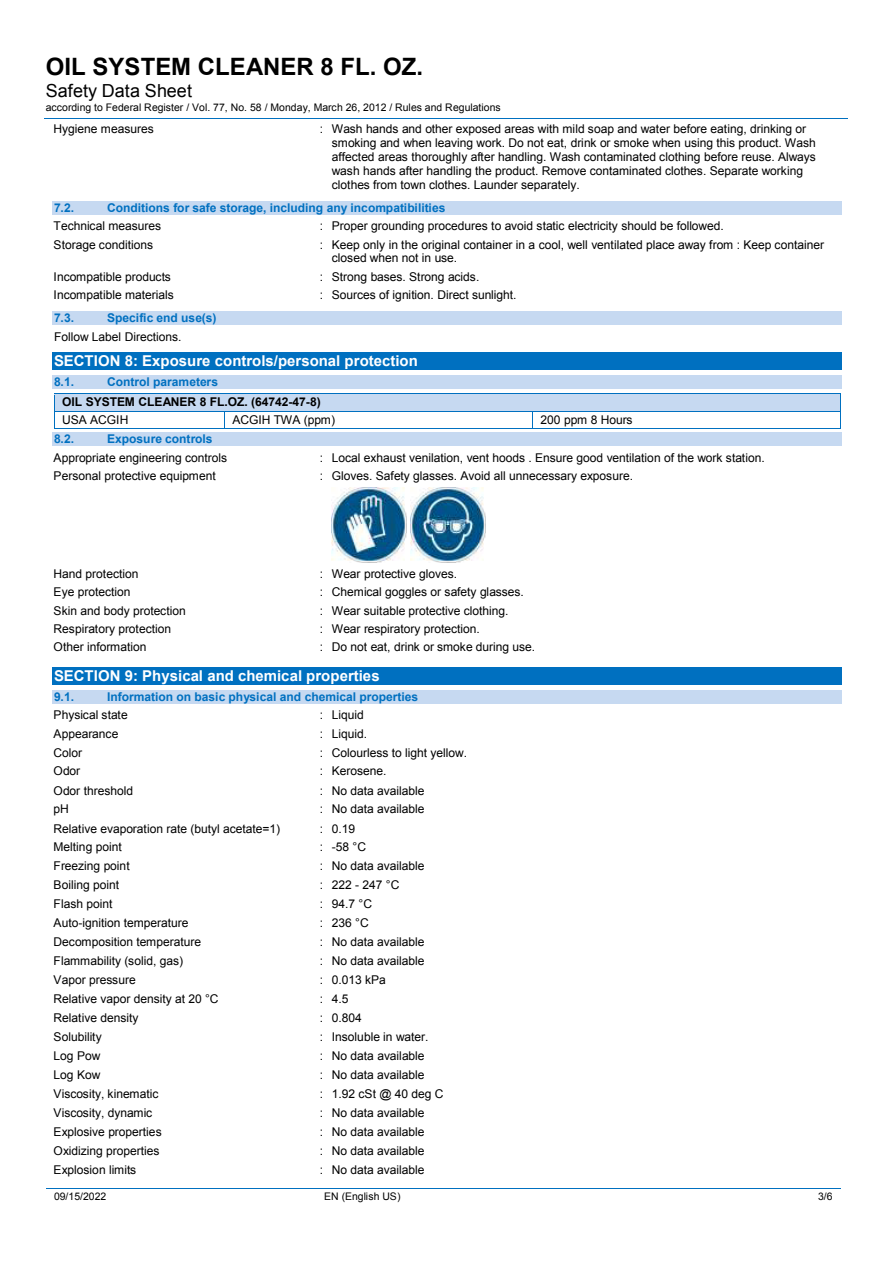
<style>
.page{position:relative;width:893px;height:1263px;background:#fff}
.page>*{position:absolute;margin:0;border:0;box-sizing:border-box;transform-origin:0 0}
.t1{font:700 24px "Arial";color:#000}
.t2{font:18px "Arial";color:#000}
.t3{font:700 15px "Arial";color:#fff}
.t4{font:12px/13.8px "Arial";letter-spacing:-.005em;color:#000}
.t5{font:700 12px "Arial";color:#0070c0}
.t6{font:700 12px "Arial";letter-spacing:-.005em;color:#000}
.t7{font:10.5px "Arial";letter-spacing:-.005em;color:#000}
</style>
<div class="page">
<hr style="left:45px;top:118px;width:803px;height:1px;background:#0070c0">
<hr style="left:46px;top:1188px;width:210px;height:1px;background:#0070c0">
<hr style="left:257px;top:1188px;width:212px;height:1px;background:#0070c0">
<hr style="left:470px;top:1188px;width:297px;height:1px;background:#0070c0">
<hr style="left:767px;top:1188px;width:74px;height:1px;background:#0070c0">
<div style="left:52px;top:201px;width:789px;height:14px;background:#c6d9f1"></div>
<div style="left:52px;top:311px;width:789px;height:14px;background:#c6d9f1"></div>
<div style="left:52px;top:352px;width:789px;height:18px;background:#0070c0"></div>
<div style="left:52px;top:375px;width:789px;height:14px;background:#c6d9f1"></div>
<div style="left:54px;top:394px;width:787px;height:17px;background:#c6d9f1"></div>
<hr style="left:54px;top:393px;width:787px;height:1px;background:#0070c0">
<hr style="left:54px;top:411px;width:170px;height:1px;background:#0070c0">
<hr style="left:225px;top:411px;width:307px;height:1px;background:#0070c0">
<hr style="left:533px;top:411px;width:308px;height:1px;background:#0070c0">
<svg style="left:54px;top:395px;width:1px;height:33px"></svg>
<hr style="left:54px;top:428px;width:170px;height:1px;background:#0070c0">
<svg style="left:224px;top:411px;width:1px;height:18px"></svg>
<hr style="left:225px;top:428px;width:307px;height:1px;background:#0070c0">
<svg style="left:532px;top:411px;width:1px;height:18px"></svg>
<hr style="left:533px;top:428px;width:308px;height:1px;background:#0070c0">
<div style="left:52px;top:433px;width:789px;height:13px;background:#c6d9f1"></div>
<img style="left:332px;top:487px;width:75px;height:75px">
<img style="left:410px;top:487px;width:75px;height:75px">
<div style="left:52px;top:668px;width:789px;height:17px;background:#0070c0"></div>
<div style="left:52px;top:690px;width:789px;height:14px;background:#c6d9f1"></div>
<h1 class="t1" style="left:46px;top:51px;width:379px">OIL SYSTEM CLEANER 8 FL. OZ.</h1>
<h2 class="t2" style="left:46px;top:79px;width:148px">Safety Data Sheet</h2>
<p class="t7" style="left:46px;top:101px;width:456px">according to Federal Register / Vol. 77, No. 58 / Monday, March 26, 2012 / Rules and Regulations</p>
<p class="t4" style="left:54px;top:122px;width:102px">Hygiene measures</p>
<p class="t4" style="left:332px;top:122px;width:486px;text-indent:-12px">: Wash hands and other exposed areas with mild soap and water before eating, drinking or smoking and when leaving work. Do not eat, drink or smoke when using this product. Wash affected areas thoroughly after handling. Wash contaminated clothing before reuse. Always wash hands after handling the product. Remove contaminated clothes. Separate working clothes from town clothes. Launder separately.</p>
<p class="t5" style="left:54px;top:200px;width:22px">7.2.</p>
<p class="t5" style="left:107px;top:200px;width:340px">Conditions for safe storage, including any incompatibilities</p>
<p class="t4" style="left:54px;top:219px;width:109px">Technical measures</p>
<p class="t4" style="left:320px;top:219px;width:405px">: Proper grounding procedures to avoid static electricity should be followed.</p>
<p class="t4" style="left:54px;top:238px;width:101px">Storage conditions</p>
<p class="t4" style="left:332px;top:238px;width:494px;text-indent:-12px">: Keep only in the original container in a cool, well ventilated place away from : Keep container closed when not in use.</p>
<p class="t4" style="left:54px;top:270px;width:119px">Incompatible products</p>
<p class="t4" style="left:320px;top:270px;width:161px">: Strong bases. Strong acids.</p>
<p class="t4" style="left:54px;top:288px;width:122px">Incompatible materials</p>
<p class="t4" style="left:320px;top:288px;width:198px">: Sources of ignition. Direct sunlight.</p>
<p class="t5" style="left:54px;top:310px;width:22px">7.3.</p>
<p class="t5" style="left:107px;top:310px;width:111px">Specific end use(s)</p>
<p class="t4" style="left:54px;top:330px;width:129px">Follow Label Directions.</p>
<p class="t3" style="left:54px;top:351px;width:366px">SECTION 8: Exposure controls/personal protection</p>
<p class="t5" style="left:54px;top:374px;width:22px">8.1.</p>
<p class="t5" style="left:107px;top:374px;width:112px">Control parameters</p>
<p class="t6" style="left:62px;top:394px;width:260px">OIL SYSTEM CLEANER 8 FL.OZ. (64742-47-8)</p>
<p class="t4" style="left:62px;top:413px;width:68px">USA ACGIH</p>
<p class="t4" style="left:232px;top:413px;width:104px">ACGIH TWA (ppm)</p>
<p class="t4" style="left:541px;top:413px;width:93px">200 ppm 8 Hours</p>
<p class="t5" style="left:54px;top:431px;width:22px">8.2.</p>
<p class="t5" style="left:107px;top:431px;width:107px">Exposure controls</p>
<p class="t4" style="left:54px;top:451px;width:175px">Appropriate engineering controls</p>
<p class="t4" style="left:320px;top:451px;width:446px">: Local exhaust venilation, vent hoods . Ensure good ventilation of the work station.</p>
<p class="t4" style="left:54px;top:469px;width:164px">Personal protective equipment</p>
<p class="t4" style="left:320px;top:469px;width:315px">: Gloves. Safety glasses. Avoid all unnecessary exposure.</p>
<p class="t4" style="left:54px;top:567px;width:86px">Hand protection</p>
<p class="t4" style="left:320px;top:567px;width:139px">: Wear protective gloves.</p>
<p class="t4" style="left:54px;top:585px;width:78px">Eye protection</p>
<p class="t4" style="left:320px;top:585px;width:205px">: Chemical goggles or safety glasses.</p>
<p class="t4" style="left:54px;top:604px;width:134px">Skin and body protection</p>
<p class="t4" style="left:320px;top:604px;width:190px">: Wear suitable protective clothing.</p>
<p class="t4" style="left:54px;top:622px;width:119px">Respiratory protection</p>
<p class="t4" style="left:320px;top:622px;width:162px">: Wear respiratory protection.</p>
<p class="t4" style="left:54px;top:640px;width:94px">Other information</p>
<p class="t4" style="left:320px;top:640px;width:217px">: Do not eat, drink or smoke during use.</p>
<p class="t3" style="left:54px;top:666px;width:327px">SECTION 9: Physical and chemical properties</p>
<p class="t5" style="left:54px;top:689px;width:22px">9.1.</p>
<p class="t5" style="left:107px;top:689px;width:313px">Information on basic physical and chemical properties</p>
<p class="t4" style="left:54px;top:708px;width:76px">Physical state</p>
<p class="t4" style="left:320px;top:708px;width:45px">: Liquid</p>
<p class="t4" style="left:54px;top:727px;width:66px">Appearance</p>
<p class="t4" style="left:320px;top:727px;width:49px">: Liquid.</p>
<p class="t4" style="left:54px;top:745px;width:30px">Color</p>
<p class="t4" style="left:320px;top:745px;width:149px">: Colourless to light yellow.</p>
<p class="t4" style="left:54px;top:764px;width:28px">Odor</p>
<p class="t4" style="left:320px;top:764px;width:68px">: Kerosene.</p>
<p class="t4" style="left:54px;top:783px;width:81px">Odor threshold</p>
<p class="t4" style="left:320px;top:783px;width:106px">: No data available</p>
<p class="t4" style="left:54px;top:802px;width:17px">pH</p>
<p class="t4" style="left:320px;top:802px;width:106px">: No data available</p>
<p class="t4" style="left:54px;top:821px;width:228px">Relative evaporation rate (butyl acetate=1)</p>
<p class="t4" style="left:320px;top:821px;width:37px">: 0.19</p>
<p class="t4" style="left:54px;top:840px;width:70px">Melting point</p>
<p class="t4" style="left:320px;top:840px;width:48px">: -58 °C</p>
<p class="t4" style="left:54px;top:859px;width:78px">Freezing point</p>
<p class="t4" style="left:320px;top:859px;width:106px">: No data available</p>
<p class="t4" style="left:54px;top:878px;width:67px">Boiling point</p>
<p class="t4" style="left:320px;top:878px;width:81px">: 222 - 247 °C</p>
<p class="t4" style="left:54px;top:897px;width:60px">Flash point</p>
<p class="t4" style="left:320px;top:897px;width:54px">: 94.7 °C</p>
<p class="t4" style="left:54px;top:916px;width:136px">Auto-ignition temperature</p>
<p class="t4" style="left:320px;top:916px;width:50px">: 236 °C</p>
<p class="t4" style="left:54px;top:935px;width:149px">Decomposition temperature</p>
<p class="t4" style="left:320px;top:935px;width:106px">: No data available</p>
<p class="t4" style="left:54px;top:954px;width:131px">Flammability (solid, gas)</p>
<p class="t4" style="left:320px;top:954px;width:106px">: No data available</p>
<p class="t4" style="left:54px;top:973px;width:84px">Vapor pressure</p>
<p class="t4" style="left:320px;top:973px;width:68px">: 0.013 kPa</p>
<p class="t4" style="left:54px;top:992px;width:166px">Relative vapor density at 20 °C</p>
<p class="t4" style="left:320px;top:992px;width:30px">: 4.5</p>
<p class="t4" style="left:54px;top:1011px;width:86px">Relative density</p>
<p class="t4" style="left:320px;top:1011px;width:43px">: 0.804</p>
<p class="t4" style="left:54px;top:1030px;width:50px">Solubility</p>
<p class="t4" style="left:320px;top:1030px;width:110px">: Insoluble in water.</p>
<p class="t4" style="left:54px;top:1049px;width:48px">Log Pow</p>
<p class="t4" style="left:320px;top:1049px;width:106px">: No data available</p>
<p class="t4" style="left:54px;top:1068px;width:48px">Log Kow</p>
<p class="t4" style="left:320px;top:1068px;width:106px">: No data available</p>
<p class="t4" style="left:54px;top:1087px;width:106px">Viscosity, kinematic</p>
<p class="t4" style="left:320px;top:1087px;width:125px">: 1.92 cSt @ 40 deg C</p>
<p class="t4" style="left:54px;top:1106px;width:100px">Viscosity, dynamic</p>
<p class="t4" style="left:320px;top:1106px;width:106px">: No data available</p>
<p class="t4" style="left:54px;top:1125px;width:110px">Explosive properties</p>
<p class="t4" style="left:320px;top:1125px;width:106px">: No data available</p>
<p class="t4" style="left:54px;top:1144px;width:107px">Oxidizing properties</p>
<p class="t4" style="left:320px;top:1144px;width:106px">: No data available</p>
<p class="t4" style="left:54px;top:1163px;width:84px">Explosion limits</p>
<p class="t4" style="left:320px;top:1163px;width:106px">: No data available</p>
<p class="t7" style="left:54px;top:1189px;width:54px">09/15/2022</p>
<p class="t7" style="left:324px;top:1189px;width:78px">EN (English US)</p>
<p class="t7" style="left:818px;top:1189px;width:16px">3/6</p>
</div>
